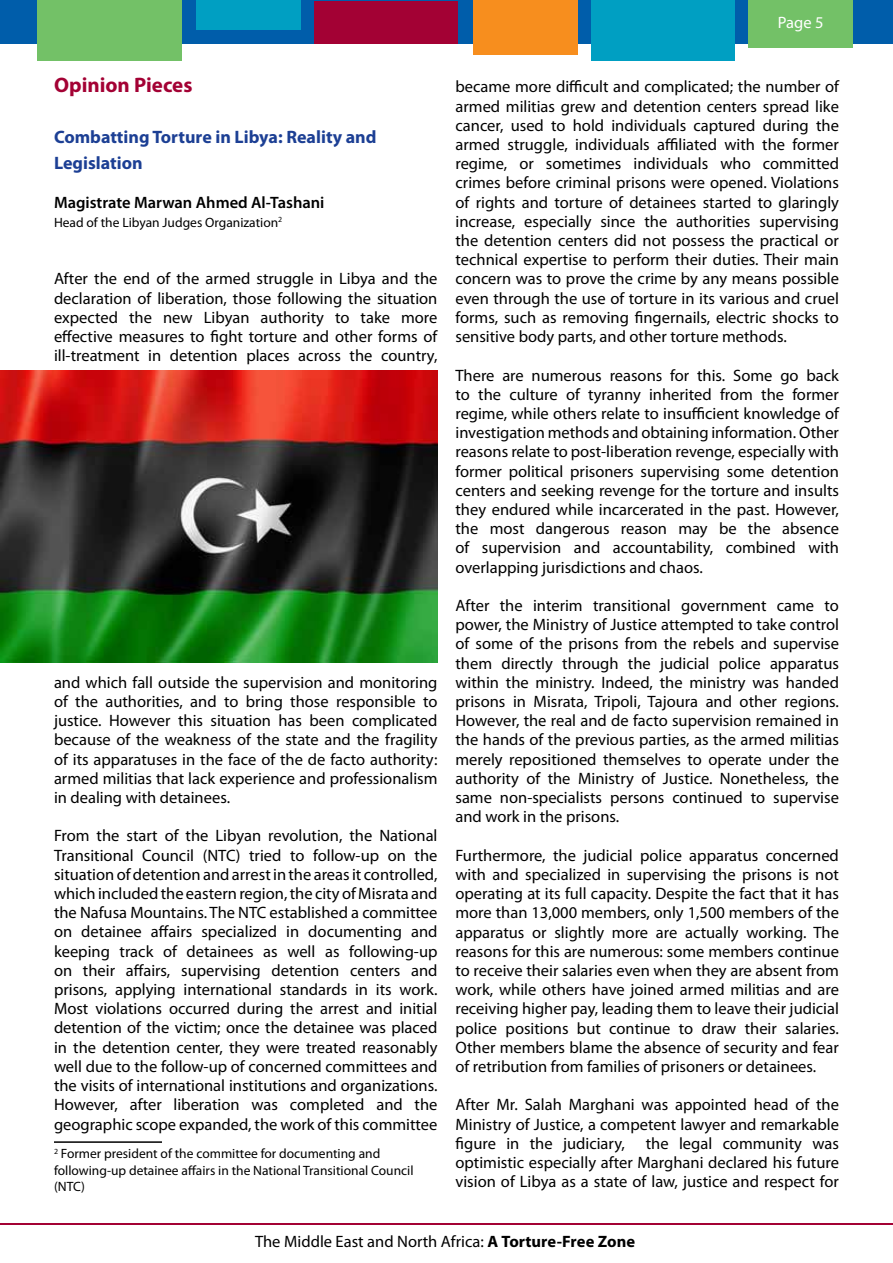
<style>
.page{position:relative;width:893px;height:1263px;background:#fff}
.page>*{position:absolute;margin:0;border:0;box-sizing:border-box;transform-origin:0 0}
.t1{font:700 21px "Myriad Pro";color:#a30134}
.t2{font:700 18px/25.2px "Myriad Pro";color:#1c3f94}
.t3{font:16.5px/19.2px "Myriad Pro";color:#000;text-align:justify}
.t4{font:600 16.5px "Myriad Pro";color:#000}
.t5{font:16.5px "Myriad Pro";color:#fff}
.t6{font:13.5px/16.2px "Myriad Pro";color:#000}
.s1{font-weight:700}
</style>
<div class="page">
<div style="left:0;top:1px;width:893px;height:43px;background:#005daa"></div>
<hr style="left:0;top:1223px;width:893px;height:2px;background:#a30134">
<div style="left:38px;top:0;width:144px;height:60px;background:#73c167"></div>
<div style="left:196px;top:0;width:105px;height:29px;background:#009fc2"></div>
<div style="left:315px;top:1px;width:143px;height:43px;background:#a30134"></div>
<div style="left:473px;top:0;width:105px;height:54px;background:#f78e1e"></div>
<div style="left:592px;top:0;width:143px;height:60px;background:#009fc2"></div>
<div style="left:748px;top:0;width:105px;height:47px;background:#73c167"></div>
<hr style="left:54px;top:1141px;width:108px;height:2px;background:#000">
<img style="left:0;top:370px;width:437px;height:292px">
<p class="t5" style="left:778px;top:12px;width:47px">Page 5</p>
<p class="t1" style="left:54px;top:72px;width:140px">Opinion Pieces</p>
<p class="t2" style="left:54px;top:124px;width:324px">Combatting Torture in Libya: Reality and<br>Legislation</p>
<p class="t4" style="left:54px;top:192px;width:272px">Magistrate Marwan Ahmed Al-Tashani</p>
<p class="t6" style="left:54px;top:214px;width:230px">Head of the Libyan Judges Organization<sup>2</sup></p>
<p class="t3" style="left:54px;top:269px;width:385px">After the end of the armed struggle in Libya and the declaration of liberation, those following the situation expected the new Libyan authority to take more effective measures to fight torture and other forms of ill-treatment in detention places across the country,</p>
<p class="t3" style="left:54px;top:672px;width:385px">and which fall outside the supervision and monitoring of the authorities, and to bring those responsible to justice. However this situation has been complicated because of the weakness of the state and the fragility of its apparatuses in the face of the de facto authority: armed militias that lack experience and professionalism in dealing with detainees.</p>
<p class="t3" style="left:54px;top:826px;width:385px">From the start of the Libyan revolution, the National Transitional Council (NTC) tried to follow-up on the situation of detention and arrest in the areas it controlled, which included the eastern region, the city of Misrata and the Nafusa Mountains. The NTC established a committee on detainee affairs specialized in documenting and keeping track of detainees as well as following-up on their affairs, supervising detention centers and prisons, applying international standards in its work.<br>Most violations occurred during the arrest and initial detention of the victim; once the detainee was placed in the detention center, they were treated reasonably well due to the follow-up of concerned committees and the visits of international institutions and organizations.<br>However, after liberation was completed and the geographic scope expanded, the work of this committee</p>
<p class="t6" style="left:54px;top:1145px;width:361px"><sup>2</sup> Former president of the committee for documenting and following-up detainee affairs in the National Transitional Council (NTC)</p>
<p class="t3" style="left:455px;top:77px;width:385px">became more difficult and complicated; the number of armed militias grew and detention centers spread like cancer, used to hold individuals captured during the armed struggle, individuals affiliated with the former regime, or sometimes individuals who committed crimes before criminal prisons were opened. Violations of rights and torture of detainees started to glaringly increase, especially since the authorities supervising the detention centers did not possess the practical or technical expertise to perform their duties. Their main concern was to prove the crime by any means possible even through the use of torture in its various and cruel forms, such as removing fingernails, electric shocks to sensitive body parts, and other torture methods.</p>
<p class="t3" style="left:455px;top:365px;width:385px">There are numerous reasons for this. Some go back to the culture of tyranny inherited from the former regime, while others relate to insufficient knowledge of investigation methods and obtaining information. Other reasons relate to post-liberation revenge, especially with former political prisoners supervising some detention centers and seeking revenge for the torture and insults they endured while incarcerated in the past. However, the most dangerous reason may be the absence of supervision and accountability, combined with overlapping jurisdictions and chaos.</p>
<p class="t3" style="left:455px;top:596px;width:385px">After the interim transitional government came to power, the Ministry of Justice attempted to take control of some of the prisons from the rebels and supervise them directly through the judicial police apparatus within the ministry. Indeed, the ministry was handed prisons in Misrata, Tripoli, Tajoura and other regions.<br>However, the real and de facto supervision remained in the hands of the previous parties, as the armed militias merely repositioned themselves to operate under the authority of the Ministry of Justice. Nonetheless, the same non-specialists persons continued to supervise and work in the prisons.</p>
<p class="t3" style="left:455px;top:845px;width:385px">Furthermore, the judicial police apparatus concerned with and specialized in supervising the prisons is not operating at its full capacity. Despite the fact that it has more than 13,000 members, only 1,500 members of the apparatus or slightly more are actually working. The reasons for this are numerous: some members continue to receive their salaries even when they are absent from work, while others have joined armed militias and are receiving higher pay, leading them to leave their judicial police positions but continue to draw their salaries.<br>Other members blame the absence of security and fear of retribution from families of prisoners or detainees.</p>
<p class="t3" style="left:455px;top:1095px;width:385px">After Mr. Salah Marghani was appointed head of the Ministry of Justice, a competent lawyer and remarkable figure in the judiciary,</p>
<p class="t3" style="left:455px;top:1133px;width:385px;text-indent:190px">the legal community was optimistic especially after Marghani declared his future vision of Libya as a state of law, justice and respect for</p>
<p class="t3" style="left:255px;top:1231px;width:382px">The Middle East and North Africa: <span class="s1">A Torture-Free Zone</span></p>
</div>
